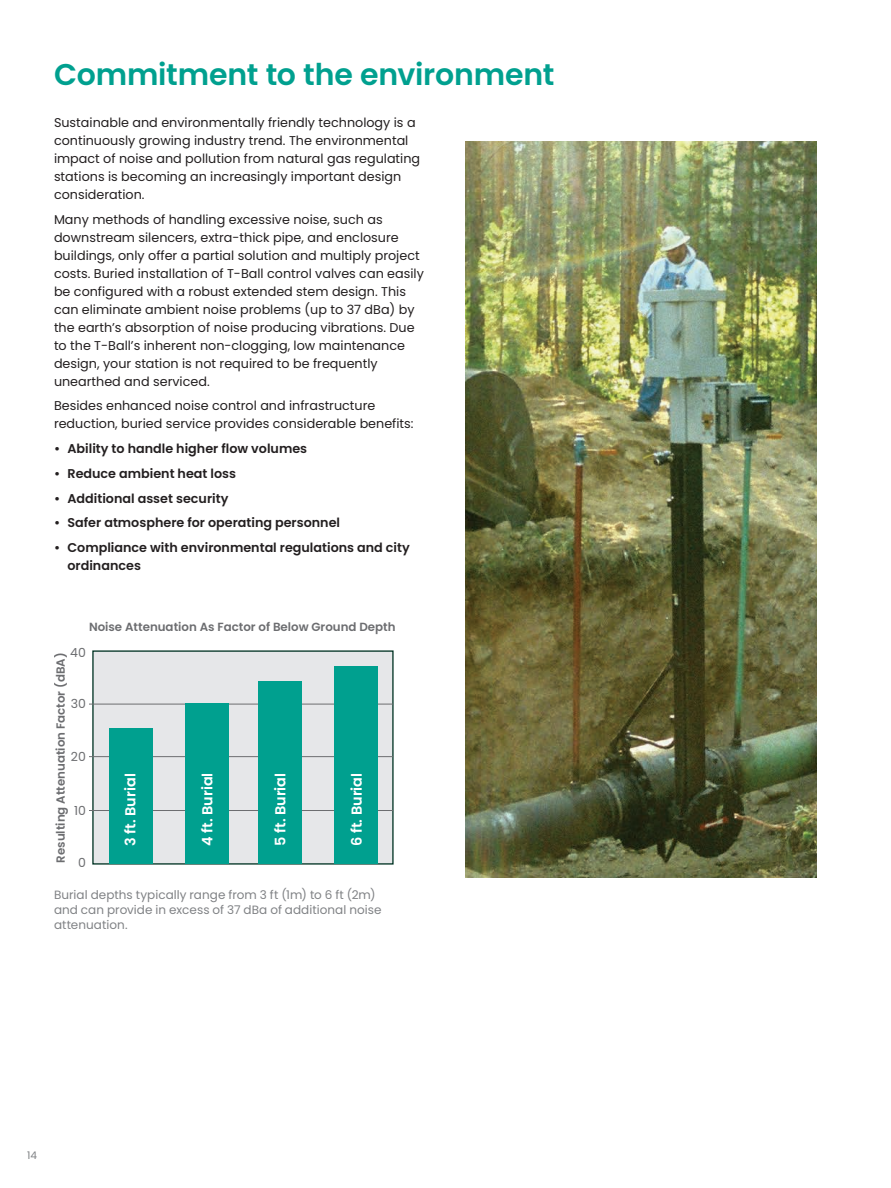
<style>
.page{position:relative;width:891px;height:1188px;background:#fff}
.page>*{position:absolute;margin:0;border:0;box-sizing:border-box;transform-origin:0 0}
.section_head{font:600 30px "Poppins";letter-spacing:-.005em;color:#00a08f}
.t1{font:600 14.4px "Poppins";color:#fff}
._8_5pt-body_text_cop{font:12.75px/18px "Poppins";color:#231f20}
.t2{font:600 12.75px/18px "Poppins";color:#231f20}
.t3{font:12.45px "Poppins";color:#6c6d70}
.Figure_Text{font:12px/15px "Poppins";letter-spacing:.005em;color:#808285}
.t4{font:600 11.85px "Poppins";color:#6c6d70}
.t5{font:10.5px "Poppins";color:#808285}
</style>
<div class="page">
<div style="left:92px;top:650px;width:302px;height:215px;background:#e6e7e9;border:1px solid #003323"></div>
<hr style="left:89px;top:704px;width:304px;height:1px;background:#6c6d70">
<hr style="left:89px;top:756px;width:304px;height:1px;background:#6c6d70">
<hr style="left:89px;top:810px;width:304px;height:1px;background:#6c6d70">
<div style="left:110px;top:728px;width:43px;height:136px;background:#00a08f"></div>
<div style="left:185px;top:703px;width:44px;height:161px;background:#00a08f"></div>
<div style="left:258px;top:682px;width:44px;height:182px;background:#00a08f"></div>
<div style="left:334px;top:666px;width:44px;height:198px;background:#00a08f"></div>
<img style="left:465px;top:141px;width:351px;height:737px">
<p class="section_head" style="left:54px;top:58px;width:502px">Commitment to the environment</p>
<p class="_8_5pt-body_text_cop" style="left:54px;top:113px;width:368px">Sustainable and environmentally friendly technology is a continuously growing industry trend. The environmental impact of noise and pollution from natural gas regulating stations is becoming an increasingly important design consideration.</p>
<p class="_8_5pt-body_text_cop" style="left:54px;top:210px;width:371px">Many methods of handling excessive noise, such as downstream silencers, extra-thick pipe, and enclosure buildings, only offer a partial solution and multiply project costs. Buried installation of T-Ball control valves can easily be configured with a robust extended stem design. This can eliminate ambient noise problems (up to 37 dBa) by the earth’s absorption of noise producing vibrations. Due to the T-Ball’s inherent non-clogging, low maintenance design, your station is not required to be frequently unearthed and serviced.</p>
<p class="_8_5pt-body_text_cop" style="left:54px;top:397px;width:361px">Besides enhanced noise control and infrastructure reduction, buried service provides considerable benefits:</p>
<p class="t2" style="left:54px;top:440px;width:255px">• Ability to handle higher flow volumes</p>
<p class="t2" style="left:54px;top:464px;width:184px">• Reduce ambient heat loss</p>
<p class="t2" style="left:54px;top:489px;width:176px">• Additional asset security</p>
<p class="t2" style="left:54px;top:514px;width:288px">• Safer atmosphere for operating personnel</p>
<p class="t2" style="left:68px;top:539px;width:344px;text-indent:-14px">• Compliance with environmental regulations and city ordinances</p>
<p class="t4" style="left:89px;top:622px;width:308px">Noise Attenuation As Factor of Below Ground Depth</p>
<p class="t3" style="left:70px;top:644px;width:17px">40</p>
<p class="t4" style="left:56px;top:863px;width:212px;rotate:-90deg">Resulting Attenuation Factor (dBA)</p>
<p class="t3" style="left:71px;top:696px;width:17px">30</p>
<p class="t3" style="left:71px;top:748px;width:17px">20</p>
<p class="t3" style="left:74px;top:802px;width:13px">10</p>
<p class="t3" style="left:78px;top:855px;width:9px">0</p>
<p class="t1" style="left:124px;top:846px;width:74px;rotate:-90deg">3 ft. Burial</p>
<p class="t1" style="left:201px;top:846px;width:75px;rotate:-90deg">4 ft. Burial</p>
<p class="t1" style="left:274px;top:846px;width:75px;rotate:-90deg">5 ft. Burial</p>
<p class="t1" style="left:350px;top:846px;width:74px;rotate:-90deg">6 ft. Burial</p>
<p class="Figure_Text" style="left:54px;top:887px;width:329px">Burial depths typically range from 3 ft (1m) to 6 ft (2m) and can provide in excess of 37 dBa of additional noise attenuation.</p>
<p class="t5" style="left:27px;top:1149px;width:12px">14</p>
</div>
